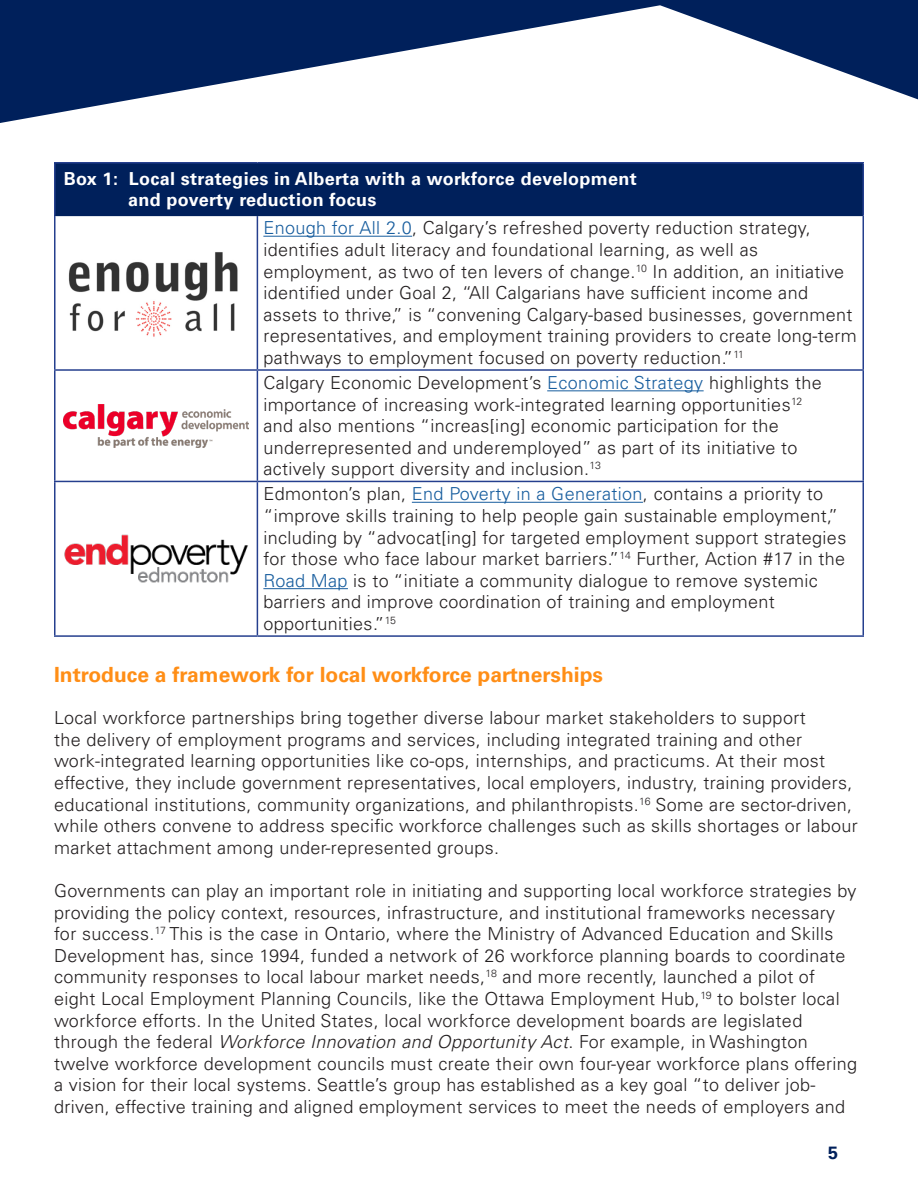
<style>
.page{position:relative;width:918px;height:1188px;background:#fff}
.page>*{position:absolute;margin:0;border:0;box-sizing:border-box;transform-origin:0 0}
.Heading_1{font:700 21px "Univers LT Pro 65";color:#ff8e16}
.t1{font:300 18px/21.6px "Univers LT Pro 45";letter-spacing:.02em;color:#231f20}
.t2{font:700 18px/21.6px "Univers LT Pro 65";letter-spacing:.02em;color:#fff}
.t3{font:700 18px "Univers LT Pro 65";color:#00205b}
.s1{color:#175d9e}
.s2{font-style:italic}
</style>
<div class="page">
<svg style="left:0;top:0;width:918px;height:123px"></svg>
<div style="left:55px;top:163px;width:808px;height:52px;background:#00205b"></div>
<hr style="left:257px;top:216px;width:1px;height:153px;background:#253f8e">
<hr style="left:54px;top:369px;width:203px;height:2px;background:#253f8e">
<hr style="left:257px;top:369px;width:607px;height:2px;background:#253f8e">
<hr style="left:257px;top:371px;width:1px;height:110px;background:#253f8e">
<hr style="left:54px;top:481px;width:203px;height:1px;background:#253f8e">
<hr style="left:257px;top:481px;width:607px;height:1px;background:#253f8e">
<hr style="left:257px;top:482px;width:1px;height:153px;background:#253f8e">
<hr style="left:54px;top:162px;width:203px;height:2px;background:#253f8e">
<hr style="left:54px;top:164px;width:2px;height:51px;background:#253f8e">
<hr style="left:257px;top:162px;width:607px;height:2px;background:#253f8e">
<hr style="left:862px;top:164px;width:2px;height:51px;background:#253f8e">
<hr style="left:56px;top:215px;width:201px;height:1px;background:#00205b">
<hr style="left:257px;top:215px;width:605px;height:1px;background:#00205b">
<hr style="left:54px;top:215px;width:2px;height:154px;background:#253f8e">
<hr style="left:862px;top:215px;width:2px;height:154px;background:#253f8e">
<hr style="left:54px;top:371px;width:2px;height:110px;background:#253f8e">
<hr style="left:862px;top:371px;width:2px;height:110px;background:#253f8e">
<hr style="left:54px;top:482px;width:2px;height:153px;background:#253f8e">
<hr style="left:862px;top:482px;width:2px;height:153px;background:#253f8e">
<hr style="left:54px;top:635px;width:203px;height:2px;background:#253f8e">
<hr style="left:257px;top:635px;width:607px;height:2px;background:#253f8e">
<img style="left:68px;top:252px;width:170px;height:85px">
<hr style="left:263px;top:236px;width:149px;height:1px;background:#175d9e">
<img style="left:64px;top:404px;width:184px;height:43px">
<hr style="left:547px;top:390px;width:157px;height:1px;background:#175d9e">
<img style="left:64px;top:535px;width:184px;height:48px">
<hr style="left:412px;top:502px;width:231px;height:1px;background:#175d9e">
<hr style="left:263px;top:588px;width:85px;height:1px;background:#175d9e">
<p class="t2" style="left:128px;top:167px;width:510px;text-indent:-64px">Box 1: Local strategies in Alberta with a workforce development and poverty reduction focus</p>
<p class="t1" style="left:263px;top:217px;width:595px"><span class="s1">Enough for All 2.0</span>, Calgary’s refreshed poverty reduction strategy, identifies adult literacy and foundational learning, as well as employment, as two of ten levers of change.<sup>10</sup> In addition, an initiative identified under Goal 2, “All Calgarians have sufficient income and assets to thrive,” is “convening Calgary-based businesses, government representatives, and employment training providers to create long-term pathways to employment focused on poverty reduction.”<sup>11</sup></p>
<p class="t1" style="left:263px;top:371px;width:560px">Calgary Economic Development’s <span class="s1">Economic Strategy</span> highlights the importance of increasing work-integrated learning opportunities<sup>12 </sup>and also mentions “increas[ing] economic participation for the underrepresented and underemployed” as part of its initiative to actively support diversity and inclusion.<sup>13</sup></p>
<p class="t1" style="left:263px;top:483px;width:584px">Edmonton’s plan, <span class="s1">End Poverty in a Generation</span>, contains a priority to “improve skills training to help people gain sustainable employment,” including by “advocat[ing] for targeted employment support strategies for those who face labour market barriers.”<sup>14</sup> Further, Action #17 in the <span class="s1">Road Map</span> is to “initiate a community dialogue to remove systemic barriers and improve coordination of training and employment opportunities.”<sup>15</sup></p>
<p class="Heading_1" style="left:54px;top:659px;width:551px">Introduce a framework for local workforce partnerships</p>
<p class="t1" style="left:54px;top:707px;width:805px">Local workforce partnerships bring together diverse labour market stakeholders to support<br>the delivery of employment programs and services, including integrated training and other work-integrated learning opportunities like co-ops, internships, and practicums. At their most effective, they include government representatives, local employers, industry, training providers, educational institutions, community organizations, and philanthropists.<sup>16</sup> Some are sector-driven, while others convene to address specific workforce challenges such as skills shortages or labour market attachment among under-represented groups.</p>
<p class="t1" style="left:54px;top:879px;width:805px">Governments can play an important role in initiating and supporting local workforce strategies by providing the policy context, resources, infrastructure, and institutional frameworks necessary for success.<sup>17</sup> This is the case in Ontario, where the Ministry of Advanced Education and Skills Development has, since 1994, funded a network of 26 workforce planning boards to coordinate community responses to local labour market needs,<sup>18</sup> and more recently, launched a pilot of eight Local Employment Planning Councils, like the Ottawa Employment Hub,<sup>19</sup> to bolster local workforce efforts. In the United States, local workforce development boards are legislated through the federal <span class="s2">Workforce Innovation and Opportunity Act</span>. For example, in Washington twelve workforce development councils must create their own four-year workforce plans offering a vision for their local systems. Seattle’s group has established as a key goal “to deliver job&shy;driven, effective training and aligned employment services to meet the needs of employers and</p>
<p class="t3" style="left:828px;top:1140px;width:12px">5</p>
</div>
